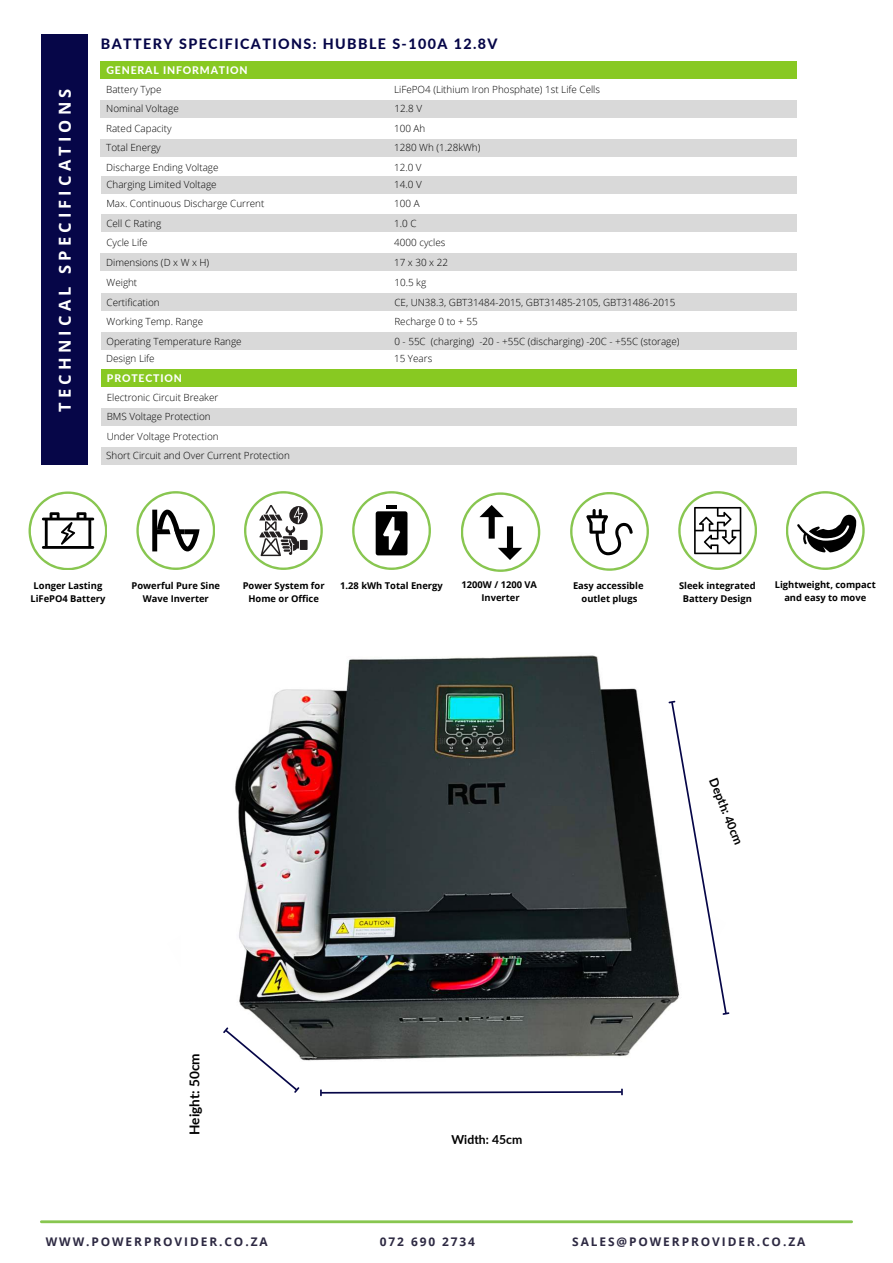
<style>
.page{position:relative;width:893px;height:1263px;background:#fff}
.page>*{position:absolute;margin:0;border:0;box-sizing:border-box;transform-origin:0 0}
.t1{font:700 16.5px "Open Sans";letter-spacing:.25em;color:#fff}
.t2{font:800 14.25px "Lato";letter-spacing:.1em;color:#060648}
.t3{font:700 13.58px "Lato";color:#000}
.t4{font:700 12.3px "Lato";color:#000}
.t5{font:700 11.93px "Open Sans";letter-spacing:.16em;color:#2d2942}
.t6{font:800 10.5px "Lato";letter-spacing:.08em;color:#fff}
.t7{font:300 9.9px "Open Sans";color:#000}
.t8{font:700 9.38px/12.8px "Open Sans";color:#000;text-align:center}
</style>
<div class="page">
<div style="left:101px;top:100px;width:763px;height:18px;background:#d9d9d9"></div>
<div style="left:101px;top:62px;width:763px;height:17px;background:#88c922"></div>
<div style="left:101px;top:139px;width:763px;height:18px;background:#d9d9d9"></div>
<div style="left:101px;top:176px;width:763px;height:17px;background:#d9d9d9"></div>
<div style="left:101px;top:215px;width:763px;height:17px;background:#d9d9d9"></div>
<div style="left:101px;top:254px;width:763px;height:17px;background:#d9d9d9"></div>
<div style="left:101px;top:294px;width:763px;height:17px;background:#d9d9d9"></div>
<div style="left:101px;top:333px;width:763px;height:17px;background:#d9d9d9"></div>
<div style="left:101px;top:369px;width:763px;height:18px;background:#88c922"></div>
<div style="left:101px;top:408px;width:763px;height:17px;background:#d9d9d9"></div>
<div style="left:101px;top:447px;width:763px;height:17px;background:#d9d9d9"></div>
<div style="left:42px;top:34px;width:46px;height:430px;background:#060648"></div>
<div style="left:797px;top:34px;width:96px;height:1032px;background:#fff"></div>
<img style="left:235px;top:655px;width:440px;height:406px">
<svg style="left:136px;top:491px;width:79px;height:79px"></svg>
<svg style="left:244px;top:491px;width:79px;height:79px"></svg>
<svg style="left:352px;top:491px;width:79px;height:79px"></svg>
<svg style="left:570px;top:492px;width:79px;height:79px"></svg>
<svg style="left:678px;top:491px;width:79px;height:79px"></svg>
<svg style="left:29px;top:491px;width:78px;height:79px"></svg>
<svg style="left:461px;top:492px;width:79px;height:80px"></svg>
<svg style="left:320px;top:701px;width:409px;height:396px"></svg>
<svg style="left:786px;top:491px;width:78px;height:79px"></svg>
<hr style="left:41px;top:1220px;width:810px;height:3px;background:#88c650">
<svg style="left:223px;top:921px;width:87px;height:172px"></svg>
<h1 class="t1" style="left:53px;top:412px;width:324px;rotate:-90deg">TECHNICAL SPECIFICATIONS</h1>
<h2 class="t2" style="left:101px;top:34px;width:398px">BATTERY SPECIFICATIONS: HUBBLE S-100A 12.8V</h2>
<p class="t7" style="left:106px;top:83px;width:57px">Battery Type</p>
<p class="t6" style="left:106px;top:63px;width:143px">GENERAL INFORMATION</p>
<p class="t7" style="left:394px;top:83px;width:207px">LiFePO4 (Lithium Iron Phosphate) 1st Life Cells</p>
<p class="t7" style="left:106px;top:102px;width:74px">Nominal Voltage</p>
<p class="t7" style="left:394px;top:102px;width:29px">12.8 V</p>
<p class="t7" style="left:106px;top:121px;width:67px">Rated Capacity</p>
<p class="t7" style="left:394px;top:121px;width:33px">100 Ah</p>
<p class="t7" style="left:106px;top:160px;width:114px">Discharge Ending Voltage</p>
<p class="t7" style="left:394px;top:160px;width:29px">12.0 V</p>
<p class="t7" style="left:106px;top:178px;width:112px">Charging Limited Voltage</p>
<p class="t7" style="left:394px;top:178px;width:29px">14.0 V</p>
<p class="t7" style="left:106px;top:216px;width:56px">Cell C Rating</p>
<p class="t7" style="left:394px;top:216px;width:24px">1.0 C</p>
<p class="t7" style="left:106px;top:255px;width:105px">Dimensions (D x W x H)</p>
<p class="t7" style="left:394px;top:255px;width:55px">17 x 30 x 22</p>
<p class="t7" style="left:107px;top:276px;width:32px">Weight</p>
<p class="t7" style="left:394px;top:276px;width:33px">10.5 kg</p>
<p class="t7" style="left:107px;top:315px;width:98px">Working Temp. Range</p>
<p class="t7" style="left:394px;top:315px;width:85px">Recharge 0 to + 55</p>
<p class="t7" style="left:394px;top:141px;width:88px">1280 Wh (1.28kWh)</p>
<p class="t7" style="left:106px;top:141px;width:56px">Total Energy</p>
<p class="t7" style="left:106px;top:197px;width:159px">Max. Continuous Discharge Current</p>
<p class="t7" style="left:106px;top:236px;width:43px">Cycle Life</p>
<p class="t7" style="left:394px;top:197px;width:27px">100 A</p>
<p class="t7" style="left:394px;top:236px;width:53px">4000 cycles</p>
<p class="t7" style="left:107px;top:295px;width:55px">Certification</p>
<p class="t7" style="left:107px;top:334px;width:137px">Operating Temperature Range</p>
<p class="t6" style="left:107px;top:370px;width:76px">PROTECTION</p>
<p class="t7" style="left:107px;top:410px;width:105px">BMS Voltage Protection</p>
<p class="t7" style="left:394px;top:295px;width:282px">CE, UN38.3, GBT31484-2015, GBT31485-2105, GBT31486-2015</p>
<p class="t7" style="left:394px;top:334px;width:287px">0 - 55C (charging) -20 - +55C (discharging) -20C - +55C (storage)</p>
<p class="t7" style="left:106px;top:352px;width:50px">Design Life</p>
<p class="t7" style="left:394px;top:352px;width:40px">15 Years</p>
<p class="t7" style="left:107px;top:390px;width:113px">Electronic Circuit Breaker</p>
<p class="t7" style="left:107px;top:429px;width:113px">Under Voltage Protection</p>
<p class="t7" style="left:106px;top:449px;width:185px">Short Circuit and Over Current Protection</p>
<p class="t8" style="left:30px;top:579px;width:77px">Longer Lasting<br>LiFePO4 Battery</p>
<p class="t8" style="left:679px;top:579px;width:78px">Sleek integrated<br>Battery Design</p>
<p class="t8" style="left:775px;top:578px;width:102px">Lightweight, compact and easy to move</p>
<p class="t8" style="left:461px;top:578px;width:77px">1200W / 1200 VA<br>Inverter</p>
<p class="t8" style="left:573px;top:579px;width:72px">Easy accessible outlet plugs</p>
<p class="t8" style="left:132px;top:579px;width:90px">Powerful Pure Sine<br>Wave Inverter</p>
<p class="t8" style="left:243px;top:579px;width:83px">Power System for<br>Home or Office</p>
<p class="t8" style="left:340px;top:579px;width:104px">1.28 kWh Total Energy</p>
<h3 class="t3" style="left:184px;top:1135px;width:83px;rotate:-90deg">Height: 50cm</h3>
<p class="t4" style="left:451px;top:1131px;width:73px;rotate:-1deg">Width: 45cm</p>
<p class="t4" style="left:721px;top:775px;width:72px;rotate:68deg">Depth: 40cm</p>
<p class="t5" style="left:46px;top:1233px;width:223px">WWW.POWERPROVIDER.CO.ZA</p>
<p class="t5" style="left:380px;top:1233px;width:97px">072 690 2734</p>
<p class="t5" style="left:572px;top:1233px;width:235px">SALES@POWERPROVIDER.CO.ZA</p>
</div>
